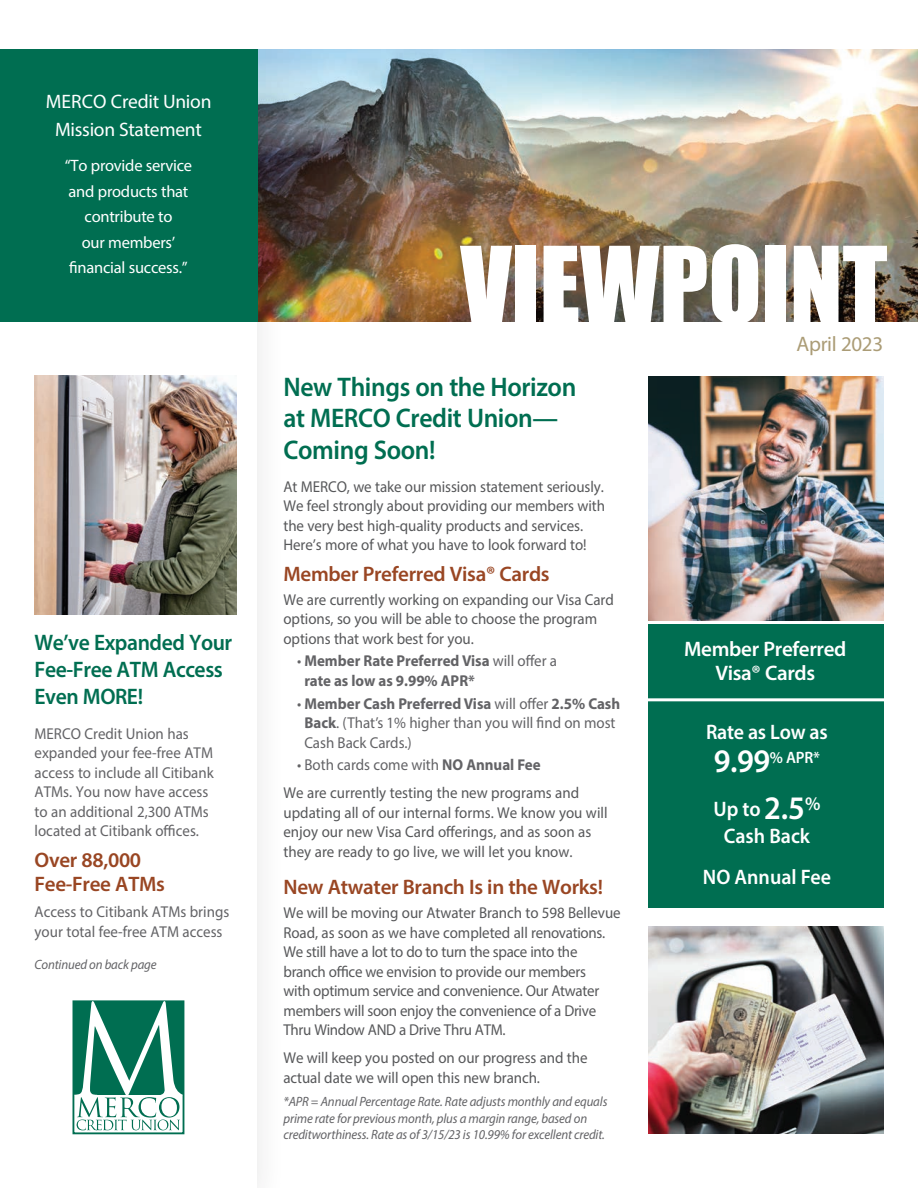
<style>
.page{position:relative;width:918px;height:1188px;background:#fff}
.page>*{position:absolute;margin:0;border:0;box-sizing:border-box;transform-origin:0 0}
.t1{font:97.5px "Impact";color:#fff}
.Headline{font:600 27px/31.5px "Myriad Pro";letter-spacing:-.015em;color:#006e51;scale:.95 1}
.Headline-2{font:600 22.5px/27px "Myriad Pro";letter-spacing:-.02em;color:#006e51;scale:.96 1}
.sub_head{font:600 21px/24px "Myriad Pro";letter-spacing:-.015em;color:#994623}
.first_graph_after_he{font:600 21px "Myriad Pro";letter-spacing:-.015em;color:#994623}
.Bullets{font:600 21px/27px "Myriad Pro";color:#fff;text-align:center;scale:.95 1}
.sub_head-2{font:600 21px/24px "Myriad Pro";letter-spacing:-.015em;color:#fff;text-align:center}
.Headline-3{font:600 21px "Myriad Pro";letter-spacing:-.015em;color:#fff;scale:.95 1}
.sub_head-3{font:21px "Myriad Pro";letter-spacing:-.015em;color:#ab9c76}
.sub_head-4{font:19.5px/28.5px "Myriad Pro";letter-spacing:-.015em;color:#fff;text-align:center}
.sub_head-5{font:16.5px/25.5px "Myriad Pro";letter-spacing:-.015em;color:#fff;text-align:center}
.Headline-4{font:600 16.5px "Myriad Pro";color:#fff;scale:.95 1}
.first_graph_after_he-2{font:15.75px/19.5px "Myriad Pro";letter-spacing:-.005em;color:#57585a;scale:.95 1}
.first_graph_after_he-3{font:15.75px/19.5px "Myriad Pro";color:#636366;scale:.95 1}
.Bullets-2{font:15.75px/19.5px "Myriad Pro";color:#636366;scale:.95 1}
.Bullets-3{font:700 15.75px/19.5px "Myriad Pro";color:#636366;scale:.95 1}
.Disclosure{font:italic 13.5px/16.5px "Myriad Pro";letter-spacing:-.01em;color:#636366;scale:.95 1}
.s1{font-weight:400}
.s2{font-weight:700}
.s3{font-size:33px}
</style>
<div class="page">
<div style="left:0;top:227px;width:287px;height:961px;background:#fbfbfb"></div>
<div style="left:0;top:257px;width:257px;height:931px;background:#fff"></div>
<img style="left:257px;top:49px;width:661px;height:272px">
<div style="left:0;top:49px;width:257px;height:272px;background:#006e51"></div>
<div style="left:73px;top:1000px;width:111px;height:134px;border:2px solid #006e51"></div>
<svg style="left:74px;top:1001px;width:109px;height:129px"></svg>
<img style="left:35px;top:376px;width:202px;height:239px">
<img style="left:648px;top:927px;width:236px;height:207px">
<img style="left:648px;top:376px;width:236px;height:245px">
<div style="left:648px;top:623px;width:236px;height:284px;background:#006e51"></div>
<hr style="left:647px;top:698px;width:241px;height:3px;background:#fff">
<hr style="left:647px;top:621px;width:241px;height:3px;background:#fff">
<p class="sub_head-4" style="left:46px;top:87px;width:167px">MERCO Credit Union<br>Mission Statement</p>
<p class="sub_head-5" style="left:65px;top:153px;width:129px">“To provide service and products that contribute to<br>our members’ financial success.”</p>
<p class="Headline-2" style="left:35px;top:628px;width:208px">We’ve Expanded Your<br>Fee-Free ATM Access<br>Even MORE!</p>
<p class="first_graph_after_he-3" style="left:35px;top:723px;width:190px">MERCO Credit Union has expanded your fee-free ATM access to include all Citibank<br>ATMs. You now have access to an additional 2,300 ATMs located at Citibank offices.</p>
<p class="sub_head" style="left:35px;top:847px;width:132px">Over 88,000<br>Fee-Free ATMs</p>
<p class="first_graph_after_he-3" style="left:35px;top:902px;width:207px">Access to Citibank ATMs brings your total fee-free ATM access</p>
<p class="Disclosure" style="left:35px;top:956px;width:130px">Continued on back page</p>
<p class="t1" style="left:460px;top:209px;width:429px">VIEWPOINT</p>
<p class="Headline" style="left:284px;top:370px;width:310px">New Things on the Horizon at MERCO Credit Union—<br>Coming Soon!</p>
<p class="first_graph_after_he-2" style="left:284px;top:476px;width:340px">At MERCO, we take our mission statement seriously.<br>We feel strongly about providing our members with the very best high-quality products and services.<br>Here’s more of what you have to look forward to!</p>
<p class="sub_head" style="left:284px;top:561px;width:268px">Member Preferred Visa® Cards</p>
<p class="first_graph_after_he-2" style="left:284px;top:589px;width:349px">We are currently working on expanding our Visa Card options, so you will be able to choose the program options that work best for you.</p>
<p class="Bullets-3" style="left:304px;top:651px;width:267px;text-indent:-7px"><span class="s1">•</span> Member Rate Preferred Visa <span class="s1">will offer a </span>rate as low as 9.99% APR*</p>
<p class="Bullets-2" style="left:304px;top:693px;width:334px;text-indent:-7px">• <span class="s2">Member Cash Preferred Visa</span> will offer <span class="s2">2.5% Cash<br>Back</span>. (That’s 1% higher than you will find on most<br>Cash Back Cards.)</p>
<p class="Bullets-2" style="left:297px;top:755px;width:258px">• Both cards come with <span class="s2">NO Annual Fee</span></p>
<p class="first_graph_after_he-2" style="left:284px;top:783px;width:343px">We are currently testing the new programs and updating all of our internal forms. We know you will enjoy our new Visa Card offerings, and as soon as they are ready to go live, we will let you know.</p>
<p class="first_graph_after_he" style="left:284px;top:874px;width:321px">New Atwater Branch Is in the Works!</p>
<p class="first_graph_after_he-2" style="left:284px;top:903px;width:356px">We will be moving our Atwater Branch to 598 Bellevue Road, as soon as we have completed all renovations.<br>We still have a lot to do to turn the space into the branch office we envision to provide our members<br>with optimum service and convenience. Our Atwater members will soon enjoy the convenience of a Drive Thru Window AND a Drive Thru ATM.</p>
<p class="first_graph_after_he-2" style="left:284px;top:1048px;width:322px">We will keep you posted on our progress and the actual date we will open this new branch.</p>
<p class="Disclosure" style="left:284px;top:1093px;width:343px">*APR = Annual Percentage Rate. Rate adjusts monthly and equals prime rate for previous month, plus a margin range, based on creditworthiness. Rate as of 3/15/23 is 10.99% for excellent credit.</p>
<p class="sub_head-3" style="left:797px;top:331px;width:88px">April 2023</p>
<p class="sub_head-2" style="left:684px;top:637px;width:164px">Member Preferred<br>Visa® Cards</p>
<p class="Headline-3" style="left:706px;top:719px;width:129px">Rate as Low as</p>
<p class="Headline-4" style="left:714px;top:747px;width:113px"><span class="s3">9.99</span>% APR*</p>
<p class="Bullets" style="left:714px;top:795px;width:114px">Up to <span class="s3">2.5</span><sup>%<br></sup>Cash Back</p>
<p class="Bullets" style="left:703px;top:863px;width:136px">NO Annual Fee</p>
</div>
